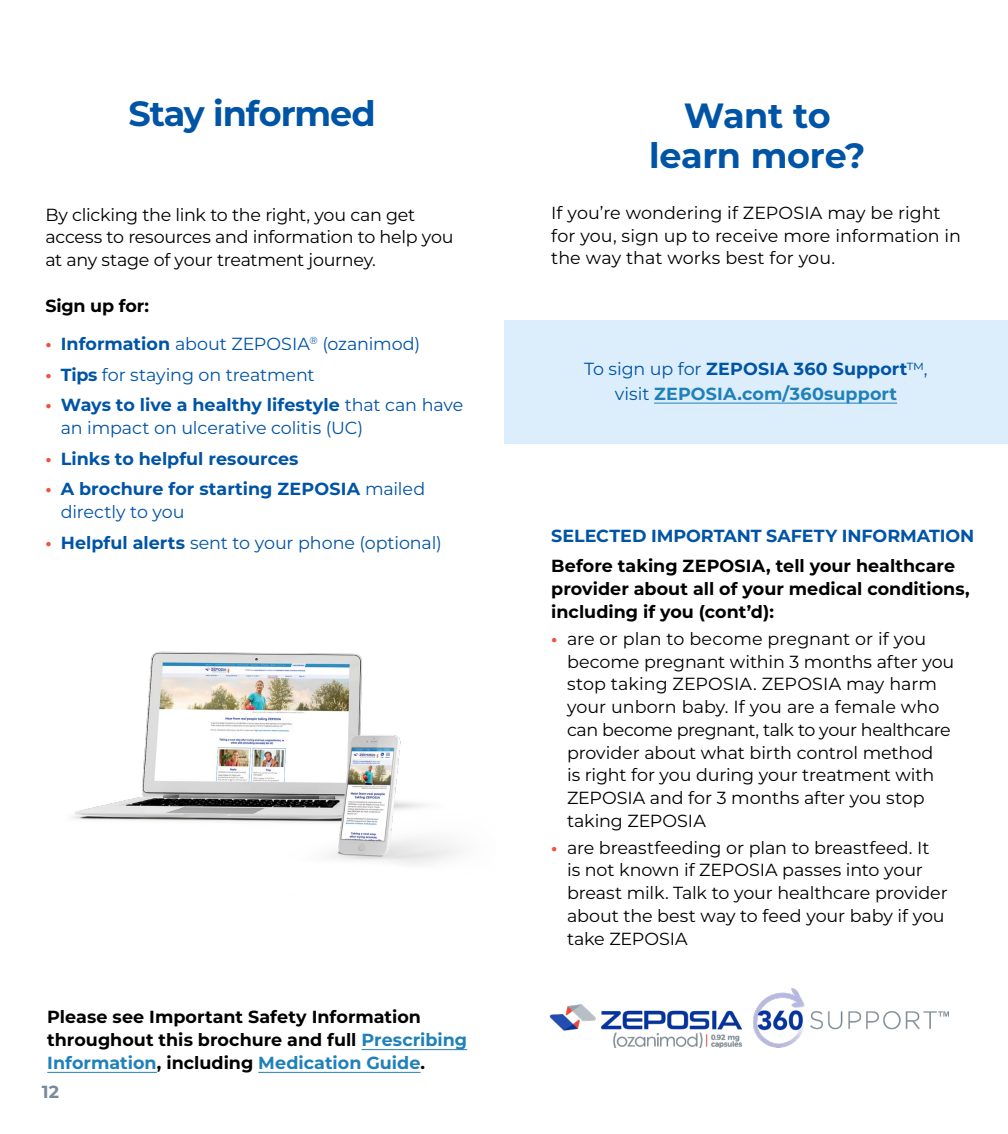
<style>
.page{position:relative;width:1008px;height:1134px;background:#fff}
.page>*{position:absolute;margin:0;border:0;box-sizing:border-box;transform-origin:0 0}
.t1{font:700 35px/40.2px "Montserrat";letter-spacing:-.02em;color:#0054a6;text-align:center}
.t2{font:17.5px/22.8px "Montserrat";letter-spacing:-.005em;color:#000}
.t3{font:700 17.5px/22.8px "Montserrat";color:#000}
.t4{font:17.5px/22.8px "Montserrat";letter-spacing:-.005em;color:#0054a6}
.t5{font:700 17.5px/22.8px "Montserrat";color:#0054a6}
.t6{font:700 17.5px/24.5px "Montserrat";letter-spacing:.01em;color:#2081b9;text-align:center}
.t7{font:700 17.5px "Montserrat";color:#768d99}
.s1{font-weight:700;color:#f0533d}
.s2{font-weight:700}
.s3{color:#f0533d}
.s4{font-weight:400}
.s5{color:#2081b9}
.s6{font-weight:400;color:#0054a6}
.s7{color:#0054a6}
</style>
<div class="page">
<img style="left:549px;top:989px;width:399px;height:59px">
<img style="left:71px;top:651px;width:388px;height:213px">
<div style="left:504px;top:321px;width:504px;height:123px;background:#dceefb"></div>
<hr style="left:361px;top:1049px;width:106px;height:1px;background:#2081b9">
<hr style="left:47px;top:1072px;width:110px;height:1px;background:#2081b9">
<hr style="left:258px;top:1072px;width:163px;height:1px;background:#2081b9">
<hr style="left:654px;top:403px;width:243px;height:1px;background:#2081b9">
<h1 class="t1" style="left:128px;top:93px;width:249px">Stay informed</h1>
<p class="t2" style="left:45px;top:203px;width:410px">By clicking the link to the right, you can get access to resources and information to help you at any stage of your treatment journey.</p>
<p class="t3" style="left:45px;top:294px;width:105px">Sign up for:</p>
<p class="t4" style="left:45px;top:332px;width:376px"><span class="s1">•</span> <span class="s2">Information</span> about ZEPOSIA<sup>®</sup> (ozanimod)</p>
<p class="t4" style="left:45px;top:363px;width:271px"><span class="s1">•</span> <span class="s2">Tips</span> for staying on treatment</p>
<p class="t4" style="left:61px;top:393px;width:404px;text-indent:-15px"><span class="s1">•</span> <span class="s2">Ways to live a healthy lifestyle</span> that can have an impact on ulcerative colitis (UC)</p>
<p class="t5" style="left:45px;top:447px;width:255px"><span class="s3">•</span> Links to helpful resources</p>
<p class="t5" style="left:61px;top:477px;width:366px;text-indent:-15px"><span class="s3">•</span> A brochure for starting ZEPOSIA <span class="s4">mailed directly to you</span></p>
<p class="t4" style="left:45px;top:531px;width:398px"><span class="s1">•</span> <span class="s2">Helpful alerts</span> sent to your phone (optional)</p>
<p class="t3" style="left:47px;top:1005px;width:421px">Please see Important Safety Information throughout this brochure and full <span class="s5">Prescribing<br>Information</span>, including <span class="s5">Medication Guide</span>.</p>
<p class="t7" style="left:42px;top:1080px;width:19px">12</p>
<h1 class="t1" style="left:649px;top:95px;width:218px">Want to learn more?</h1>
<p class="t2" style="left:551px;top:201px;width:411px">If you’re wondering if ZEPOSIA may be right for you, sign up to receive more information in the way that works best for you.</p>
<p class="t6" style="left:584px;top:356px;width:345px"><span class="s6">To sign up for</span> <span class="s7">ZEPOSIA 360 Support</span><span class="s6">™, visit</span> ZEPOSIA.com/360support</p>
<p class="t5" style="left:551px;top:524px;width:425px">SELECTED IMPORTANT SAFETY INFORMATION</p>
<p class="t3" style="left:551px;top:554px;width:420px">Before taking ZEPOSIA, tell your healthcare provider about all of your medical conditions, including if you (cont’d):</p>
<p class="t2" style="left:567px;top:627px;width:389px;text-indent:-16px"><span class="s1">•</span> are or plan to become pregnant or if you become pregnant within 3 months after you stop taking ZEPOSIA. ZEPOSIA may harm your unborn baby. If you are a female who can become pregnant, talk to your healthcare provider about what birth control method<br>is right for you during your treatment with ZEPOSIA and for 3 months after you stop taking ZEPOSIA</p>
<p class="t2" style="left:567px;top:836px;width:382px;text-indent:-16px"><span class="s1">•</span> are breastfeeding or plan to breastfeed. It<br>is not known if ZEPOSIA passes into your breast milk. Talk to your healthcare provider about the best way to feed your baby if you take ZEPOSIA</p>
</div>
